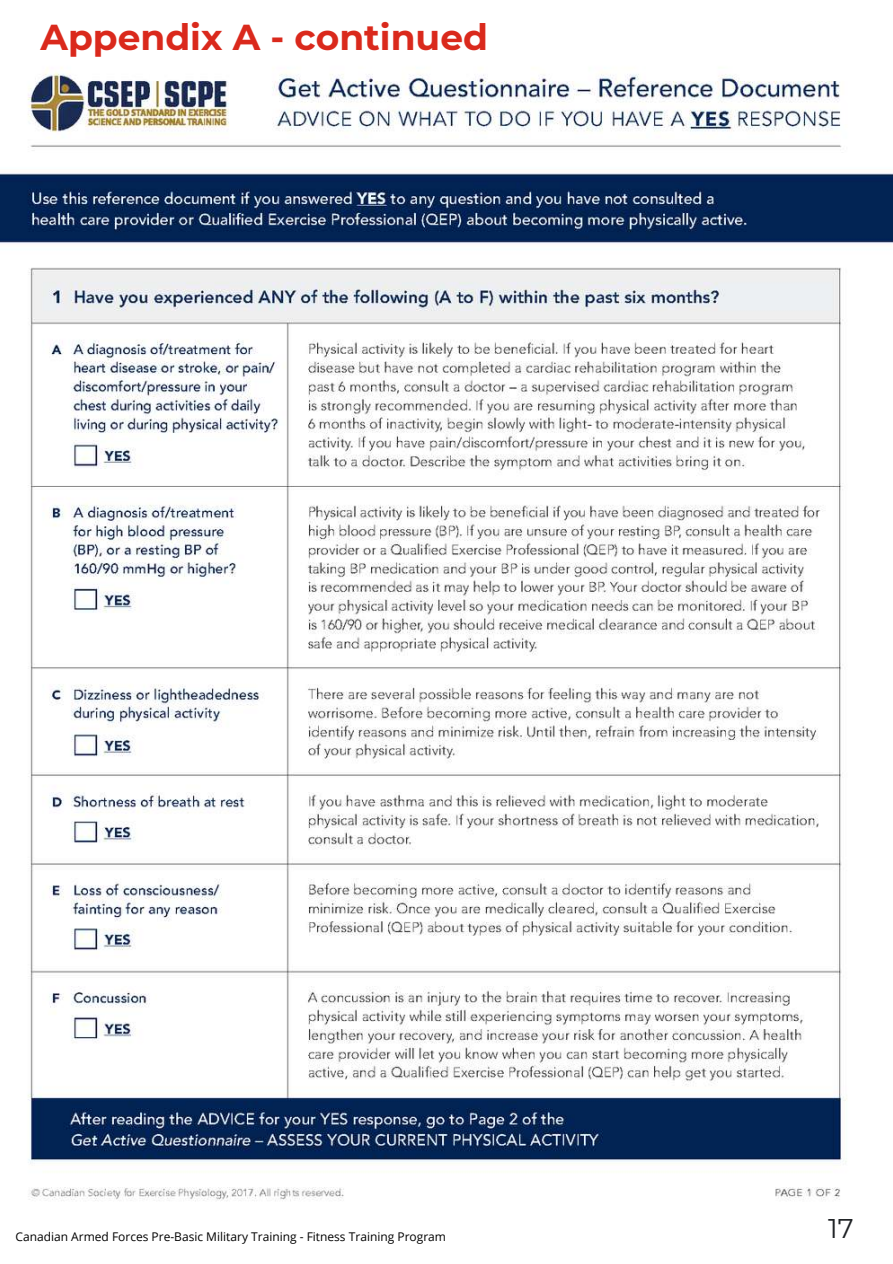
<style>
.page{position:relative;width:893px;height:1264px;background:#fff}
.page>*{position:absolute;margin:0;border:0;box-sizing:border-box;transform-origin:0 0}
.t1{font:700 36px "Montserrat";color:#da291c}
.t2{font:27px "Montserrat";color:#1f2225}
.t3{font:12px "Open Sans";color:#000}
</style>
<div class="page">
<img style="left:0;top:68px;width:892px;height:1133px">
<h1 class="t1" style="left:41px;top:15px;width:449px">Appendix A - continued</h1>
<p class="t3" style="left:15px;top:1228px;width:432px">Canadian Armed Forces Pre-Basic Military Training - Fitness Training Program</p>
<h2 class="t2" style="left:828px;top:1211px;width:27px">17</h2>
</div>
